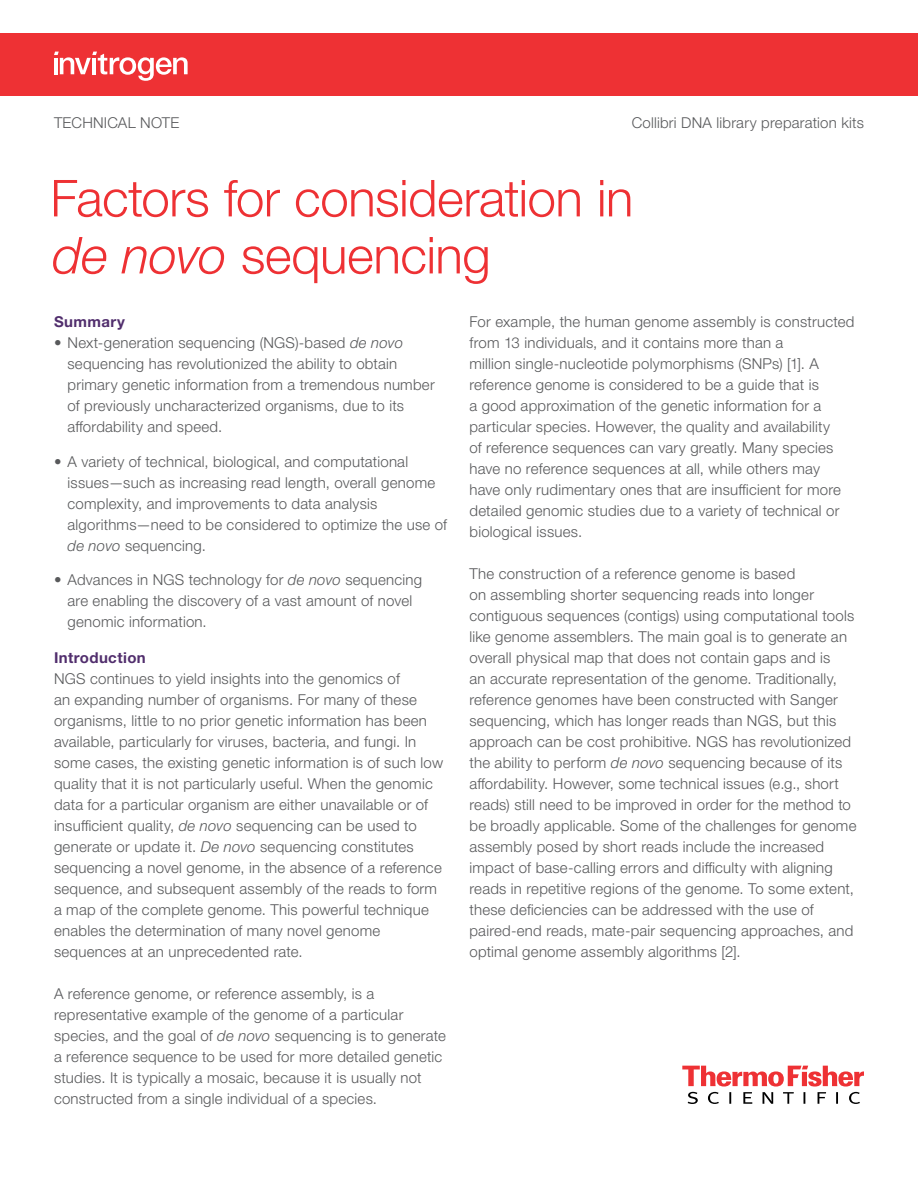
<style>
.page{position:relative;width:918px;height:1188px;background:#fff}
.page>*{position:absolute;margin:0;border:0;box-sizing:border-box;transform-origin:0 0}
.t1{font:300 51px/57px "Helvetica Neue LTW1 G";letter-spacing:-.01em;color:#ee3134}
.t2{font:300 15px/21px "Helvetica Neue LTW1 G";letter-spacing:.015em;color:#58595b}
.t3{font:700 15px "Helvetica Neue LTW1 G";letter-spacing:.025em;color:#512e6d}
.s1{font-style:italic}
</style>
<div class="page">
<svg style="left:682px;top:1066px;width:182px;height:38px"></svg>
<div style="left:0;top:33px;width:918px;height:63px;background:#ee3134"></div>
<svg style="left:54px;top:52px;width:134px;height:29px"></svg>
<p class="t2" style="left:54px;top:112px;width:127px">TECHNICAL NOTE</p>
<p class="t2" style="left:632px;top:112px;width:234px">Collibri DNA library preparation kits</p>
<h1 class="t1" style="left:50px;top:170px;width:585px">Factors for consideration in <span class="s1">de novo</span> sequencing</h1>
<p class="t2" style="left:470px;top:311px;width:386px">For example, the human genome assembly is constructed from 13 individuals, and it contains more than a<br>million single-nucleotide polymorphisms (SNPs) [1]. A reference genome is considered to be a guide that is<br>a good approximation of the genetic information for a particular species. However, the quality and availability<br>of reference sequences can vary greatly. Many species have no reference sequences at all, while others may have only rudimentary ones that are insufficient for more detailed genomic studies due to a variety of technical or biological issues.</p>
<p class="t2" style="left:470px;top:563px;width:389px">The construction of a reference genome is based<br>on assembling shorter sequencing reads into longer contiguous sequences (contigs) using computational tools like genome assemblers. The main goal is to generate an overall physical map that does not contain gaps and is<br>an accurate representation of the genome. Traditionally, reference genomes have been constructed with Sanger sequencing, which has longer reads than NGS, but this approach can be cost prohibitive. NGS has revolutionized the ability to perform <span class="s1">de novo</span> sequencing because of its affordability. However, some technical issues (e.g., short reads) still need to be improved in order for the method to be broadly applicable. Some of the challenges for genome assembly posed by short reads include the increased impact of base-calling errors and difficulty with aligning reads in repetitive regions of the genome. To some extent, these deficiencies can be addressed with the use of paired-end reads, mate-pair sequencing approaches, and optimal genome assembly algorithms [2].</p>
<p class="t3" style="left:54px;top:312px;width:72px">Summary</p>
<p class="t2" style="left:68px;top:332px;width:369px;text-indent:-14px">• Next-generation sequencing (NGS)-based <span class="s1">de novo </span>sequencing has revolutionized the ability to obtain primary genetic information from a tremendous number of previously uncharacterized organisms, due to its affordability and speed.</p>
<p class="t2" style="left:68px;top:451px;width:381px;text-indent:-14px">• A variety of technical, biological, and computational issues—such as increasing read length, overall genome complexity, and improvements to data analysis algorithms—need to be considered to optimize the use of <span class="s1">de novo</span> sequencing.</p>
<p class="t2" style="left:68px;top:569px;width:356px;text-indent:-14px">• Advances in NGS technology for <span class="s1">de novo</span> sequencing are enabling the discovery of a vast amount of novel genomic information.</p>
<p class="t3" style="left:54px;top:648px;width:93px">Introduction</p>
<p class="t2" style="left:54px;top:668px;width:391px">NGS continues to yield insights into the genomics of<br>an expanding number of organisms. For many of these organisms, little to no prior genetic information has been available, particularly for viruses, bacteria, and fungi. In some cases, the existing genetic information is of such low quality that it is not particularly useful. When the genomic data for a particular organism are either unavailable or of insufficient quality, <span class="s1">de novo</span> sequencing can be used to generate or update it. <span class="s1">De novo</span> sequencing constitutes sequencing a novel genome, in the absence of a reference sequence, and subsequent assembly of the reads to form a map of the complete genome. This powerful technique enables the determination of many novel genome sequences at an unprecedented rate.</p>
<p class="t2" style="left:54px;top:983px;width:393px">A reference genome, or reference assembly, is a representative example of the genome of a particular species, and the goal of <span class="s1">de novo</span> sequencing is to generate a reference sequence to be used for more detailed genetic studies. It is typically a mosaic, because it is usually not constructed from a single individual of a species.</p>
</div>
